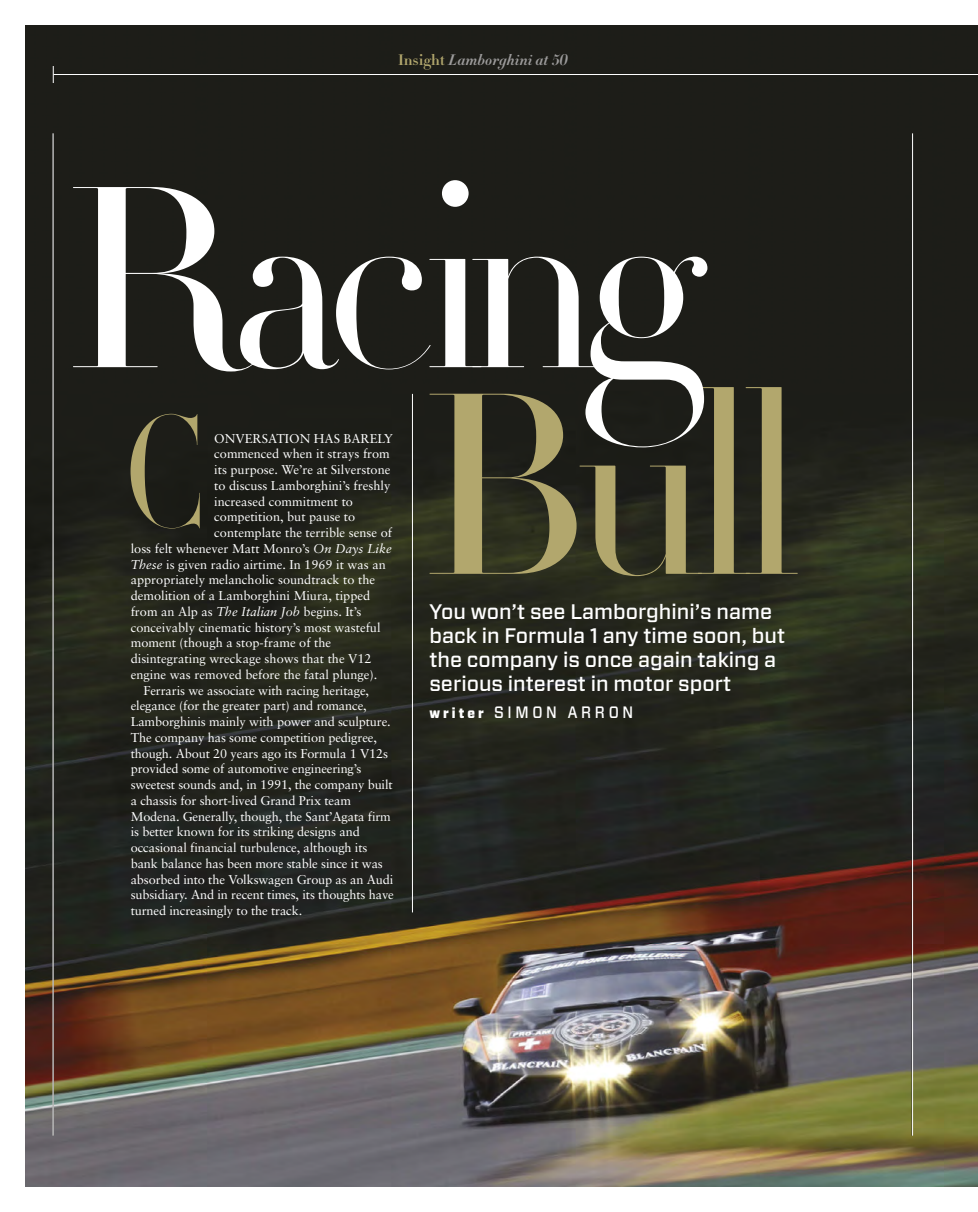
<style>
.page{position:relative;width:978px;height:1212px;background:#fff}
.page>*{position:absolute;margin:0;border:0;box-sizing:border-box;transform-origin:0 0}
.t1{font:300 253.95px "HTF Didot L96";letter-spacing:-.06em;color:#fff}
.t2{font:300 253.95px "HTF Didot L96";color:#b2a76d}
.t3{font:300 154.35px "HTF Didot L96";color:#b2a76d;scale:.8 1}
.t4{font:500 21px/24px "Forza";color:#fff}
.t5{font:500 16.5px "Forza";letter-spacing:.25em;color:#fff;scale:.9 1}
.t6{font:italic 700 15px "HTF Didot B06";color:#9c9b9b}
.t7{font:12.75px "Sabon LT";letter-spacing:-.01em;color:#fff}
.s1{font-style:normal;color:#b2a76d}
.s2{font-family:"Didot"}
.s3{font-weight:900;font-size:13.5px}
.s4{font-style:italic}
</style>
<div class="page">
<img style="left:25px;top:25px;width:953px;height:1161px">
<hr style="left:53px;top:74px;width:925px;height:1px;background:#fff">
<svg style="left:53px;top:66px;width:1px;height:17px"></svg>
<hr style="left:53px;top:133px;width:1px;height:1002px;background:#fff">
<hr style="left:912px;top:133px;width:1px;height:1002px;background:#fff">
<hr style="left:412px;top:394px;width:1px;height:518px;background:#fff">
<p class="t6" style="left:398px;top:48px;width:174px"><span class="s1">Insight</span> Lamborghini at <span class="s2">50</span></p>
<h1 class="t1" style="left:64px;top:100px;width:640px">Racing</h1>
<h1 class="t2" style="left:420px;top:307px;width:381px">Bull</h1>
<h3 class="t4" style="left:429px;top:600px;width:357px">You won’t see Lamborghini’s name back in Formula 1 any time soon, but the company is once again taking a serious interest in motor sport</h3>
<p class="t5" style="left:429px;top:701px;width:228px"><span class="s3">writer</span> simon arron</p>
<h2 class="t3" style="left:124px;top:364px;width:103px">C</h2>
<p class="t7" style="left:214px;top:430px;width:180px">onversation has barely</p>
<p class="t7" style="left:214px;top:446px;width:177px">commenced when it strays from</p>
<p class="t7" style="left:214px;top:462px;width:178px">its purpose. We’re at Silverstone</p>
<p class="t7" style="left:214px;top:478px;width:178px">to discuss Lamborghini’s freshly</p>
<p class="t7" style="left:214px;top:493px;width:140px">increased commitment to</p>
<p class="t7" style="left:214px;top:509px;width:142px">competition, but pause to</p>
<p class="t7" style="left:214px;top:525px;width:179px">contemplate the terrible sense of</p>
<p class="t7" style="left:131px;top:541px;width:263px">loss felt whenever Matt Monro’s <span class="s4">On Days Like</span></p>
<p class="t7" style="left:131px;top:556px;width:257px"><span class="s4">These</span> is given radio airtime. In 1969 it was an</p>
<p class="t7" style="left:131px;top:572px;width:246px">appropriately melancholic soundtrack to the</p>
<p class="t7" style="left:131px;top:588px;width:241px">demolition of a Lamborghini Miura, tipped</p>
<p class="t7" style="left:131px;top:604px;width:232px">from an Alp as <span class="s4">The Italian Job</span> begins. It’s</p>
<p class="t7" style="left:131px;top:619px;width:251px">conceivably cinematic history’s most wasteful</p>
<p class="t7" style="left:131px;top:635px;width:202px">moment (though a stop-frame of the</p>
<p class="t7" style="left:131px;top:651px;width:242px">disintegrating wreckage shows that the V12</p>
<p class="t7" style="left:131px;top:667px;width:248px">engine was removed before the fatal plunge).</p>
<p class="t7" style="left:143px;top:682px;width:227px">Ferraris we associate with racing heritage,</p>
<p class="t7" style="left:131px;top:698px;width:238px">elegance (for the greater part) and romance,</p>
<p class="t7" style="left:131px;top:714px;width:262px">Lamborghinis mainly with power and sculpture.</p>
<p class="t7" style="left:131px;top:730px;width:248px">The company has some competition pedigree,</p>
<p class="t7" style="left:131px;top:745px;width:259px">though. About 20 years ago its Formula 1 V12s</p>
<p class="t7" style="left:131px;top:761px;width:232px">provided some of automotive engineering’s</p>
<p class="t7" style="left:131px;top:777px;width:263px">sweetest sounds and, in 1991, the company built</p>
<p class="t7" style="left:131px;top:793px;width:222px">a chassis for short-lived Grand Prix team</p>
<p class="t7" style="left:131px;top:808px;width:262px">Modena. Generally, though, the Sant’Agata firm</p>
<p class="t7" style="left:131px;top:824px;width:231px">is better known for its striking designs and</p>
<p class="t7" style="left:131px;top:840px;width:238px">occasional financial turbulence, although its</p>
<p class="t7" style="left:131px;top:856px;width:254px">bank balance has been more stable since it was</p>
<p class="t7" style="left:131px;top:871px;width:264px">absorbed into the Volkswagen Group as an Audi</p>
<p class="t7" style="left:131px;top:887px;width:265px">subsidiary. And in recent times, its thoughts have</p>
<p class="t7" style="left:131px;top:903px;width:173px">turned increasingly to the track.</p>
</div>
